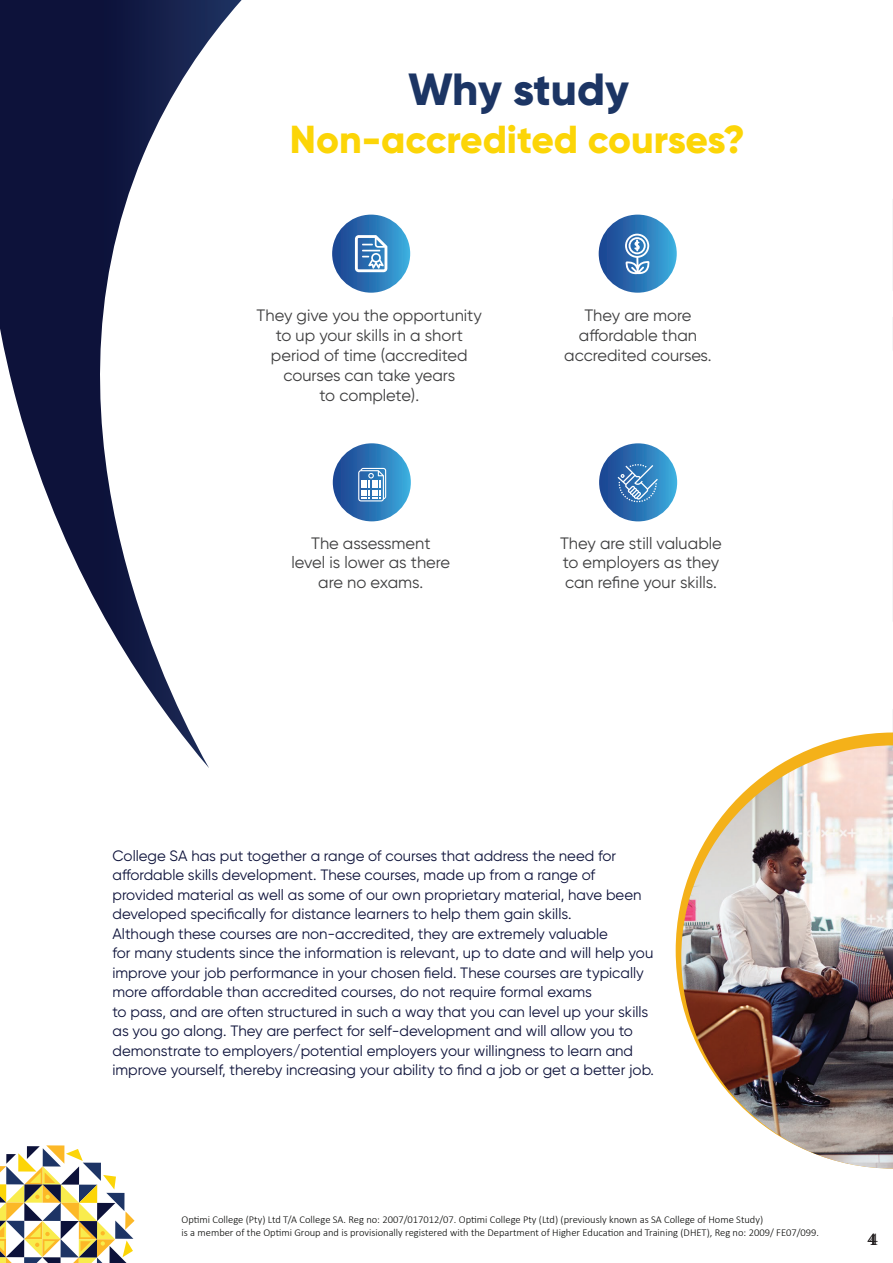
<style>
.page{position:relative;width:893px;height:1263px;background:#fff}
.page>*{position:absolute;margin:0;border:0;box-sizing:border-box;transform-origin:0 0}
.t1{font:800 45px "Gilroy";letter-spacing:-.005em;color:#1c3564}
.t2{font:800 39px "Gilroy";letter-spacing:-.005em;color:#fcd507}
.t3{font:18px "Minion Pro";color:#231f20}
.t4{font:16.5px/19.8px "Gilroy";color:#3e3e3f;text-align:center}
.t5{font:15px/19.5px "Gilroy";color:#0d123a}
.t6{font:300 10.5px/12.6px "Calibri";color:#040503}
</style>
<div class="page">
<svg style="left:0;top:1145px;width:135px;height:118px"></svg>
<svg style="left:0;top:0;width:242px;height:768px"></svg>
<div style="left:332px;top:215px;width:78px;height:78px;background:linear-gradient(to right,#1d408f,#3caadc);border-radius:39px"></div>
<div style="left:599px;top:215px;width:78px;height:78px;background:linear-gradient(to right,#193d8d,#41aede);border-radius:39px"></div>
<div style="left:599px;top:443px;width:78px;height:78px;background:linear-gradient(to right,#1c3f8e,#3caadc);border-radius:39px"></div>
<svg style="left:333px;top:443px;width:78px;height:78px;background:#2e76b6"></svg>
<svg style="left:618px;top:464px;width:40px;height:38px;background:#538dc2"></svg>
<svg style="left:358px;top:468px;width:28px;height:33px"></svg>
<svg style="left:625px;top:234px;width:25px;height:40px"></svg>
<svg style="left:355px;top:235px;width:32px;height:37px"></svg>
<svg style="left:676px;top:732px;width:217px;height:266px"></svg>
<img style="left:681px;top:745px;width:212px;height:423px">
<h1 class="t1" style="left:408px;top:61px;width:222px">Why study</h1>
<h2 class="t2" style="left:290px;top:115px;width:457px">Non-accredited courses?</h2>
<p class="t4" style="left:257px;top:306px;width:227px">They give you the opportunity to up your skills in a short period of time (accredited courses can take years<br>to complete).</p>
<p class="t4" style="left:291px;top:533px;width:160px">The assessment<br>level is lower as there are no exams.</p>
<p class="t4" style="left:564px;top:306px;width:149px">They are more affordable than accredited courses.</p>
<p class="t4" style="left:560px;top:533px;width:163px;text-align:left">They are still valuable to employers as they can refine your skills.</p>
<p class="t5" style="left:112px;top:846px;width:543px">College SA has put together a range of courses that address the need for affordable skills development. These courses, made up from a range of provided material as well as some of our own proprietary material, have been developed specifically for distance learners to help them gain skills.<br>Although these courses are non-accredited, they are extremely valuable<br>for many students since the information is relevant, up to date and will help you improve your job performance in your chosen field. These courses are typically more affordable than accredited courses, do not require formal exams<br>to pass, and are often structured in such a way that you can level up your skills as you go along. They are perfect for self-development and will allow you to demonstrate to employers/potential employers your willingness to learn and improve yourself, thereby increasing your ability to find a job or get a better job.</p>
<p class="t6" style="left:181px;top:1213px;width:639px">Optimi College (Pty) Ltd T/A College SA. Reg no: 2007/017012/07. Optimi College Pty (Ltd) (previously known as SA College of Home Study)<br>is a member of the Optimi Group and is provisionally registered with the Department of Higher Education and Training (DHET), Reg no: 2009/ FE07/099.</p>
<p class="t3" style="left:869px;top:1227px;width:10px">4</p>
</div>
